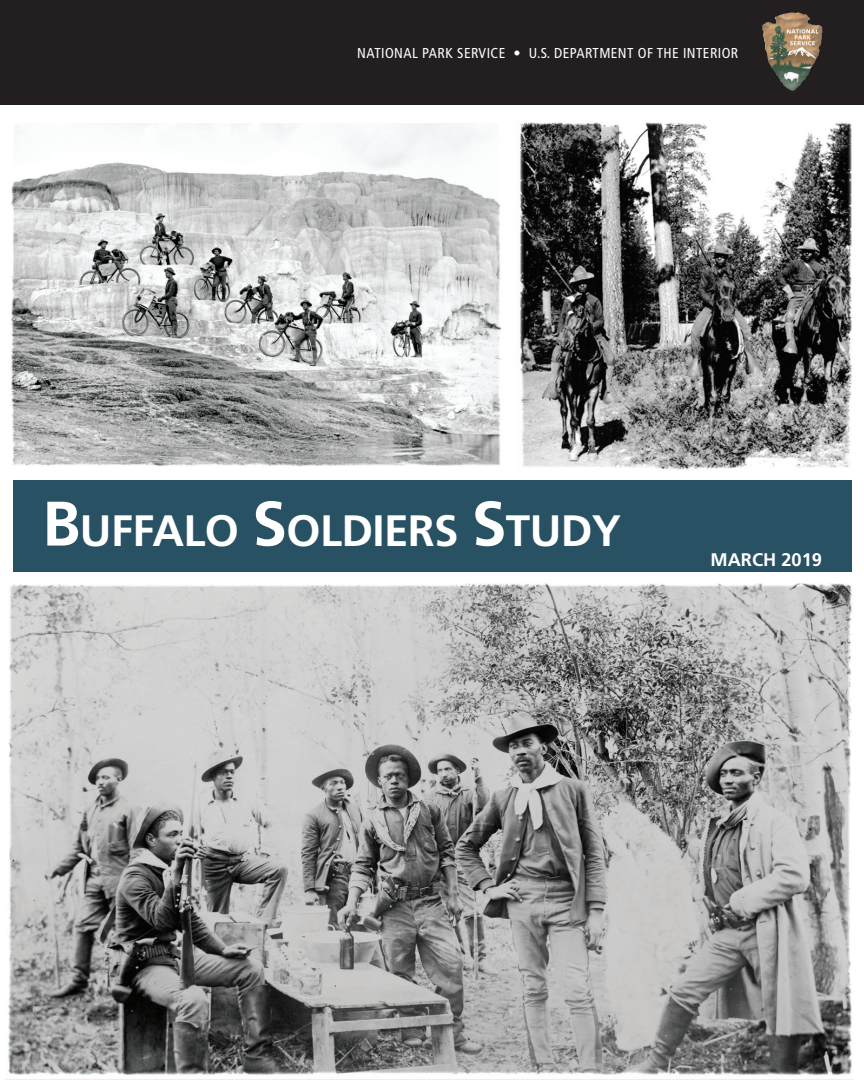
<style>
.page{position:relative;width:864px;height:1080px;background:#fff}
.page>*{position:absolute;margin:0;border:0;box-sizing:border-box;transform-origin:0 0}
.MARI_FOOTNOTE{font:700 43.95px "Frutiger LT Std";letter-spacing:-.015em;color:#fff}
.Heading_1{font:700 18.3px "Frutiger LT Std";color:#fff}
.NPS_USDOI_logo_line{font:condensed 14.4px "Frutiger LT Std";letter-spacing:.03em;color:#fff}
.s1{font-size:62.7px}
</style>
<div class="page">
<div style="left:13px;top:480px;width:838px;height:92px;background:#285163"></div>
<div style="left:0;top:0;width:864px;height:105px;background:#231f20"></div>
<img style="left:762px;top:12px;width:41px;height:79px">
<img style="left:11px;top:124px;width:490px;height:343px">
<img style="left:519px;top:122px;width:333px;height:348px">
<img style="left:5px;top:583px;width:848px;height:497px">
<p class="NPS_USDOI_logo_line" style="left:357px;top:45px;width:383px">NATIONAL PARK SERVICE • U.S. DEPARTMENT OF THE INTERIOR</p>
<p class="MARI_FOOTNOTE" style="left:42px;top:504px;width:580px"><span class="s1">B</span>UFFALO <span class="s1">S</span>OLDIERS <span class="s1">S</span>TUDY</p>
<p class="Heading_1" style="left:711px;top:549px;width:113px">MARCH 2019</p>
</div>
